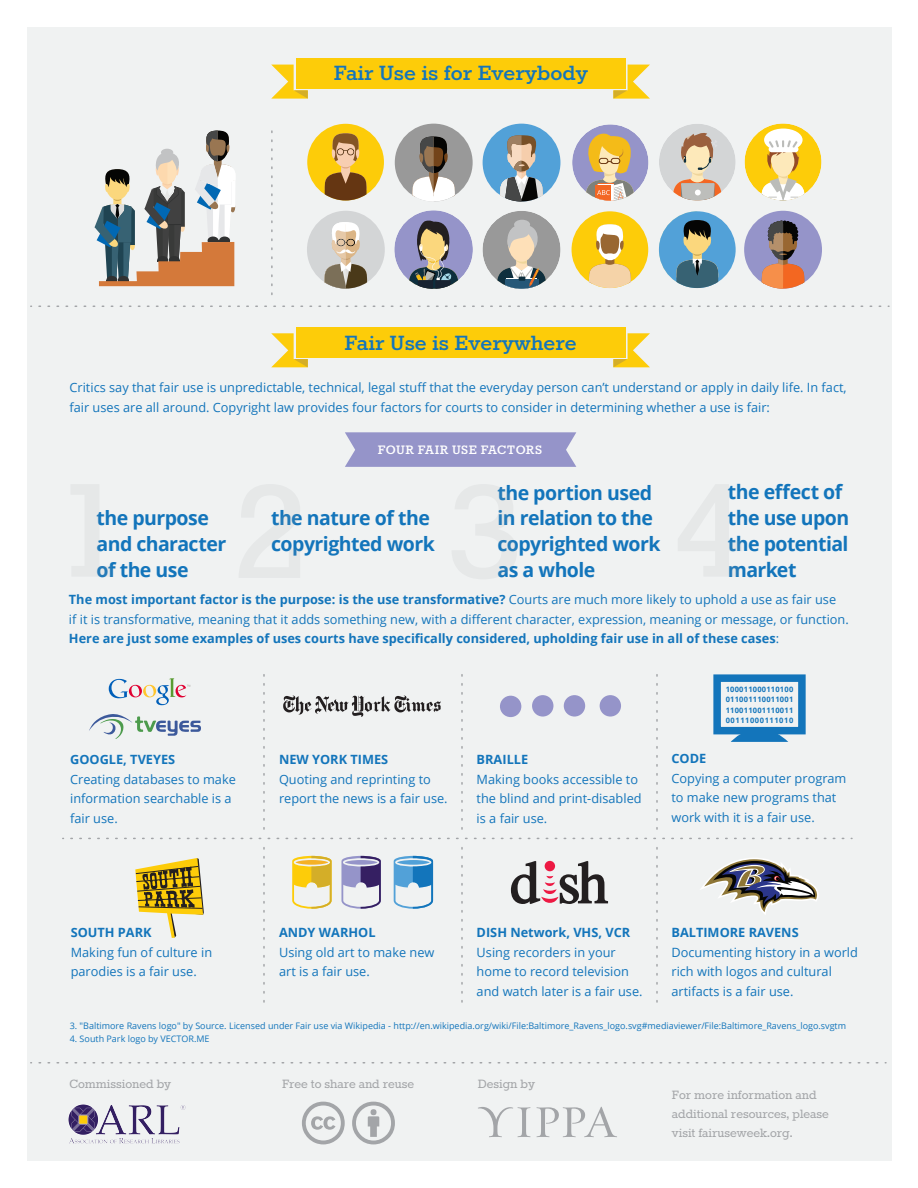
<style>
.page{position:relative;width:918px;height:1188px;background:#fff}
.page>*{position:absolute;margin:0;border:0;box-sizing:border-box;transform-origin:0 0}
.t1{font:700 24px "Rokkitt";color:#1375bb}
.t2{font:700 19.8px/26px "Open Sans";letter-spacing:-.03em;color:#1375bb}
.t3{font:700 19.65px/25.7px "Open Sans";letter-spacing:-.025em;color:#1375bb}
.t4{font:14.4px/19.2px "Rokkitt";color:#a3a5a8}
.t5{font:700 14.25px "Rokkitt";letter-spacing:.03em;color:#fff}
.t6{font:12.75px/19.5px "Open Sans";color:#1375bb}
.t7{font:700 12.75px "Open Sans";color:#1375bb}
.t8{font:9px "Open Sans";color:#1375bb}
.t9{font:700 7.5px/10.5px "Open Sans";letter-spacing:.03em;color:#1375bb;text-align:justify}
.s1{font-weight:700}
</style>
<div class="page">
<div style="left:27px;top:27px;width:864px;height:1134px;background:#f0f2f2"></div>
<svg style="left:31px;top:306px;width:850px;height:1px"></svg>
<svg style="left:31px;top:1062px;width:847px;height:2px"></svg>
<svg style="left:263px;top:848px;width:2px;height:155px"></svg>
<svg style="left:461px;top:848px;width:2px;height:155px"></svg>
<svg style="left:656px;top:848px;width:2px;height:155px"></svg>
<svg style="left:292px;top:856px;width:40px;height:53px"></svg>
<svg style="left:394px;top:856px;width:39px;height:53px"></svg>
<svg style="left:341px;top:856px;width:40px;height:53px"></svg>
<img style="left:69px;top:1104px;width:117px;height:39px">
<svg style="left:352px;top:1102px;width:43px;height:42px"></svg>
<svg style="left:302px;top:1102px;width:43px;height:42px"></svg>
<svg style="left:478px;top:1107px;width:139px;height:30px"></svg>
<svg style="left:135px;top:858px;width:69px;height:80px"></svg>
<svg style="left:63px;top:675px;width:781px;height:164px"></svg>
<svg style="left:271px;top:131px;width:2px;height:164px"></svg>
<div style="left:307px;top:124px;width:77px;height:76px;background:#fdcc09;border-radius:50%"></div>
<div style="left:659px;top:211px;width:77px;height:77px;background:#52a1d8;border-radius:50%"></div>
<svg style="left:659px;top:211px;width:60px;height:77px"></svg>
<svg style="left:324px;top:133px;width:44px;height:67px"></svg>
<div style="left:395px;top:124px;width:78px;height:77px;background:#999;border-radius:50%"></div>
<svg style="left:411px;top:136px;width:45px;height:65px"></svg>
<div style="left:483px;top:124px;width:77px;height:77px;background:#52a1d8;border-radius:50%"></div>
<svg style="left:499px;top:135px;width:45px;height:66px"></svg>
<div style="left:307px;top:211px;width:78px;height:78px;background:#d3d5d6;border-radius:50%"></div>
<svg style="left:323px;top:222px;width:45px;height:67px"></svg>
<div style="left:572px;top:211px;width:76px;height:77px;background:#fdcc09;border-radius:50%"></div>
<svg style="left:588px;top:224px;width:44px;height:64px"></svg>
<div style="left:572px;top:124px;width:76px;height:77px;background:#9594c9;border-radius:50%"></div>
<svg style="left:582px;top:132px;width:61px;height:69px"></svg>
<div style="left:745px;top:123px;width:76px;height:77px;background:#fdcc09;border-radius:50%"></div>
<div style="left:764px;top:129px;width:39px;height:22px;background:#fff;border-radius:50%"></div>
<svg style="left:759px;top:130px;width:48px;height:70px"></svg>
<div style="left:659px;top:124px;width:77px;height:76px;background:#d3d5d6;border-radius:50%"></div>
<svg style="left:673px;top:131px;width:49px;height:69px"></svg>
<div style="left:744px;top:211px;width:78px;height:78px;background:#9594c9;border-radius:50%"></div>
<svg style="left:760px;top:221px;width:46px;height:68px"></svg>
<div style="left:394px;top:210px;width:79px;height:79px;background:#9594c9;border-radius:50%"></div>
<svg style="left:409px;top:220px;width:50px;height:69px"></svg>
<svg style="left:95px;top:131px;width:141px;height:155px"></svg>
<div style="left:483px;top:211px;width:78px;height:78px;background:#999;border-radius:50%"></div>
<svg style="left:497px;top:226px;width:49px;height:63px"></svg>
<div style="left:514px;top:220px;width:16px;height:9px;background:#c2c3c4;border-radius:50%"></div>
<svg style="left:701px;top:858px;width:117px;height:56px"></svg>
<svg style="left:345px;top:432px;width:231px;height:35px;background:#9999cb"></svg>
<svg style="left:511px;top:861px;width:97px;height:43px"></svg>
<div style="left:545px;top:861px;width:10px;height:10px;background:#ed1943;border-radius:50%"></div>
<div style="left:296px;top:327px;width:329px;height:30px;background:#fdcc09"></div>
<svg style="left:271px;top:333px;width:37px;height:34px"></svg>
<svg style="left:613px;top:333px;width:37px;height:34px"></svg>
<div style="left:296px;top:58px;width:329px;height:31px;background:#fdcc09"></div>
<svg style="left:271px;top:65px;width:37px;height:34px"></svg>
<svg style="left:613px;top:65px;width:37px;height:34px"></svg>
<h1 class="t1" style="left:334px;top:61px;width:256px">Fair Use is for Everybody</h1>
<h1 class="t1" style="left:345px;top:330px;width:234px">Fair Use is Everywhere</h1>
<p class="t6" style="left:70px;top:378px;width:779px">Critics say that fair use is unpredictable, technical, legal stuff that the everyday person can’t understand or apply in daily life. In fact, fair uses are all around. Copyright law provides four factors for courts to consider in determining whether a use is fair:</p>
<p class="t5" style="left:378px;top:442px;width:166px">FOUR FAIR USE FACTORS</p>
<h3 class="t3" style="left:97px;top:505px;width:131px">the purpose and character of the use</h3>
<h3 class="t3" style="left:271px;top:505px;width:165px">the nature of the copyrighted work</h3>
<h3 class="t3" style="left:498px;top:479px;width:164px">the portion used in relation to the copyrighted work as a whole</h3>
<h2 class="t2" style="left:728px;top:478px;width:123px">the effect of the use upon the potential market</h2>
<p class="t6" style="left:69px;top:589px;width:781px"><span class="s1">The most important factor is the purpose: is the use transformative?</span> Courts are much more likely to uphold a use as fair use<br>if it is transformative, meaning that it adds something new, with a different character, expression, meaning or message, or function.<br><span class="s1">Here are just some examples of uses courts have specifically considered, upholding fair use in all of these cases</span>:</p>
<p class="t7" style="left:70px;top:750px;width:107px">GOOGLE, TVEYES</p>
<p class="t6" style="left:70px;top:769px;width:167px">Creating databases to make information searchable is a fair use.</p>
<p class="t7" style="left:71px;top:924px;width:82px">SOUTH PARK</p>
<p class="t6" style="left:71px;top:942px;width:143px">Making fun of culture in parodies is a fair use.</p>
<p class="t7" style="left:279px;top:750px;width:111px">NEW YORK TIMES</p>
<p class="t6" style="left:279px;top:769px;width:170px">Quoting and reprinting to report the news is a fair use.</p>
<p class="t7" style="left:477px;top:750px;width:53px">BRAILLE</p>
<p class="t6" style="left:477px;top:769px;width:166px">Making books accessible to the blind and print-disabled is a fair use.</p>
<p class="t9" style="left:726px;top:684px;width:69px">100011000110100<br>011001110011001<br>110011001110011<br>00111000111010</p>
<p class="t7" style="left:671px;top:750px;width:36px">CODE</p>
<p class="t6" style="left:671px;top:768px;width:177px">Copying a computer program to make new programs that work with it is a fair use.</p>
<p class="t7" style="left:279px;top:924px;width:98px">ANDY WARHOL</p>
<p class="t6" style="left:279px;top:942px;width:157px">Using old art to make new art is a fair use.</p>
<p class="t7" style="left:477px;top:924px;width:155px">DISH Network, VHS, VCR</p>
<p class="t6" style="left:477px;top:942px;width:167px">Using recorders in your home to record television and watch later is a fair use.</p>
<p class="t7" style="left:671px;top:924px;width:129px">BALTIMORE RAVENS</p>
<p class="t6" style="left:671px;top:942px;width:188px">Documenting history in a world rich with logos and cultural artifacts is a fair use.</p>
<p class="t8" style="left:70px;top:1019px;width:778px">3. "Baltimore Ravens logo" by Source. Licensed under Fair use via Wikipedia - http://en.wikipedia.org/wiki/File:Baltimore_Ravens_logo.svg#mediaviewer/File:Baltimore_Ravens_logo.svgtm</p>
<p class="t8" style="left:70px;top:1033px;width:141px">4. South Park logo by VECTOR.ME</p>
<p class="t4" style="left:69px;top:1076px;width:103px">Commissioned by</p>
<p class="t4" style="left:282px;top:1075px;width:134px">Free to share and reuse</p>
<p class="t4" style="left:478px;top:1075px;width:59px">Design by</p>
<p class="t4" style="left:672px;top:1086px;width:158px">For more information and additional resources, please visit fairuseweek.org.</p>
</div>
